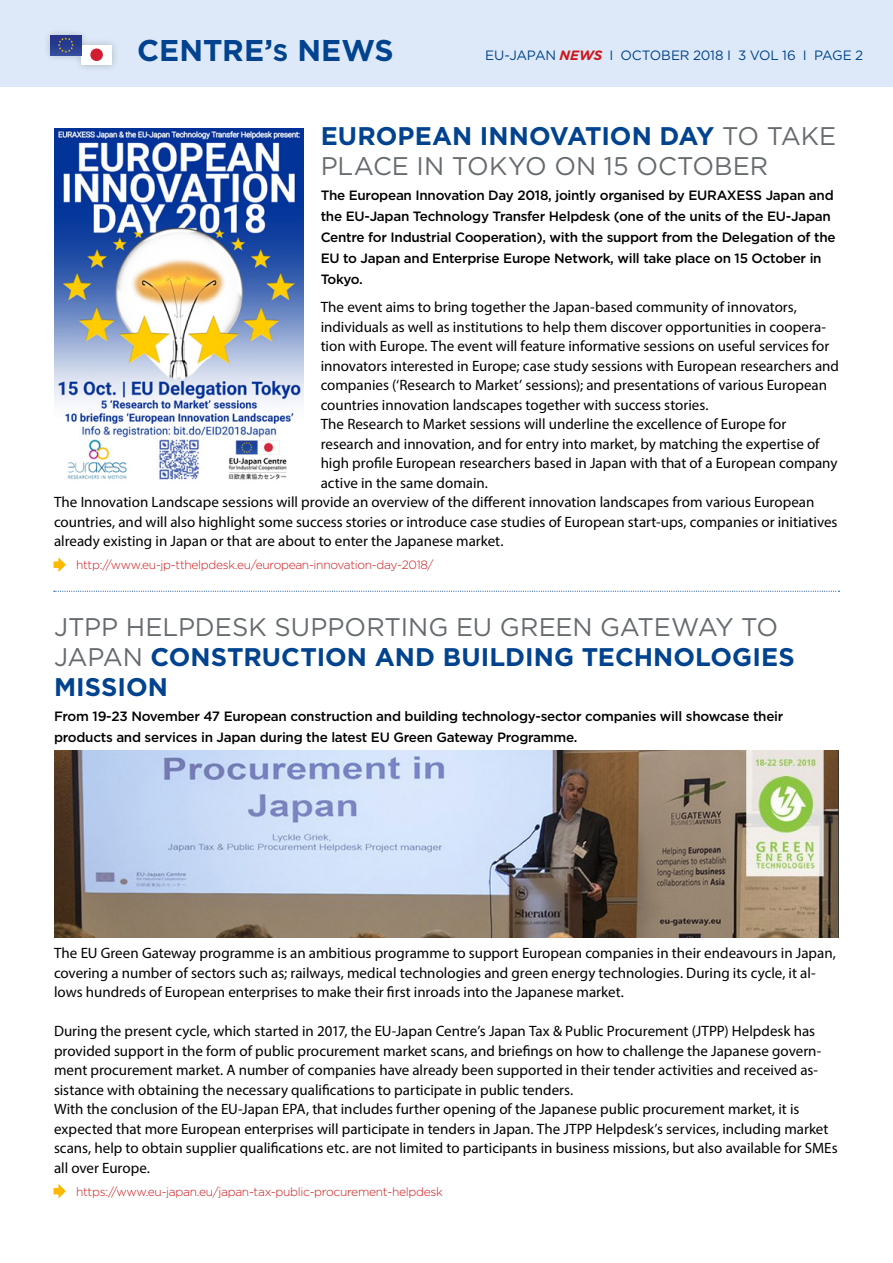
<style>
.page{position:relative;width:893px;height:1263px;background:#fff}
.page>*{position:absolute;margin:0;border:0;box-sizing:border-box;transform-origin:0 0}
.t1{font:700 30px "Gotham";color:#01438f}
.t2{font:25.5px/30px "Gotham";letter-spacing:-.005em;color:#666b6e}
.t3{font:15px/19.5px "Myriad Pro";color:#000}
.t4{font:500 13.5px/21px "Gotham";letter-spacing:-.02em;color:#000}
.t5{font:13.5px "Gotham";letter-spacing:-.015em;color:#01438f}
.t6{font:300 12px "Gotham";letter-spacing:-.025em;color:#cd171a}
.s1{font-size:24px}
.s2{font-weight:700;font-style:italic;color:#cd171a}
.s3{font-weight:700;color:#01438f}
</style>
<div class="page">
<div style="left:0;top:0;width:893px;height:86px;background:#dde9f8"></div>
<div style="left:43px;top:27px;width:77px;height:45px;background:#000;opacity:.21"></div>
<div style="left:81px;top:45px;width:31px;height:20px;background:#fff"></div>
<div style="left:90px;top:49px;width:13px;height:12px;background:#d21e33;border-radius:50%"></div>
<div style="left:51px;top:35px;width:30px;height:20px;background:linear-gradient(to bottom,#212f85,#2f4a9a)"></div>
<svg style="left:58px;top:37px;width:16px;height:16px"></svg>
<img style="left:54px;top:751px;width:785px;height:187px">
<img style="left:55px;top:128px;width:249px;height:352px">
<svg style="left:54px;top:591px;width:785px;height:1px"></svg>
<svg style="left:53px;top:557px;width:13px;height:15px"></svg>
<svg style="left:53px;top:1184px;width:13px;height:15px"></svg>
<h1 class="t1" style="left:137px;top:30px;width:258px">CENTRE’<span class="s1">S</span> NEWS</h1>
<p class="t5" style="left:485px;top:46px;width:379px">EU-JAPAN <span class="s2">NEWS</span> I OCTOBER 2018 I 3 VOL 16 I PAGE 2</p>
<h2 class="t2" style="left:321px;top:120px;width:517px"><span class="s3">EUROPEAN INNOVATION DAY</span> TO TAKE<br>PLACE IN TOKYO ON 15 OCTOBER</h2>
<p class="t4" style="left:321px;top:185px;width:517px">The European Innovation Day 2018, jointly organised by EURAXESS Japan and the EU-Japan Technology Transfer Helpdesk (one of the units of the EU-Japan Centre for Industrial Cooperation), with the support from the Delegation of the EU to Japan and Enterprise Europe Network, will take place on 15 October in Tokyo.</p>
<p class="t3" style="left:321px;top:297px;width:478px">The event aims to bring together the Japan-based community of innovators,</p>
<p class="t3" style="left:321px;top:317px;width:507px">individuals as well as institutions to help them discover opportunities in coopera-</p>
<p class="t3" style="left:321px;top:336px;width:510px">tion with Europe. The event will feature informative sessions on useful services for</p>
<p class="t3" style="left:321px;top:356px;width:520px">innovators interested in Europe; case study sessions with European researchers and</p>
<p class="t3" style="left:321px;top:375px;width:508px">companies (‘Research to Market’ sessions); and presentations of various European</p>
<p class="t3" style="left:321px;top:395px;width:389px">countries innovation landscapes together with success stories.</p>
<p class="t3" style="left:321px;top:414px;width:467px">The Research to Market sessions will underline the excellence of Europe for</p>
<p class="t3" style="left:321px;top:434px;width:500px">research and innovation, and for entry into market, by matching the expertise of</p>
<p class="t3" style="left:321px;top:453px;width:518px">high profile European researchers based in Japan with that of a European company</p>
<p class="t3" style="left:321px;top:473px;width:169px">active in the same domain.</p>
<p class="t3" style="left:54px;top:492px;width:762px">The Innovation Landscape sessions will provide an overview of the different innovation landscapes from various European</p>
<p class="t3" style="left:54px;top:512px;width:785px">countries, and will also highlight some success stories or introduce case studies of European start-ups, companies or initiatives</p>
<p class="t3" style="left:54px;top:531px;width:451px">already existing in Japan or that are about to enter the Japanese market.</p>
<p class="t6" style="left:76px;top:557px;width:359px">http://www.eu-jp-tthelpdesk.eu/european-innovation-day-2018/</p>
<h2 class="t2" style="left:54px;top:611px;width:742px">JTPP HELPDESK SUPPORTING EU GREEN GATEWAY TO<br>JAPAN <span class="s3">CONSTRUCTION AND BUILDING TECHNOLOGIES<br>MISSION</span></h2>
<p class="t4" style="left:54px;top:705px;width:731px">From 19-23 November 47 European construction and building technology-sector companies will showcase their products and services in Japan during the latest EU Green Gateway Programme.</p>
<p class="t3" style="left:54px;top:943px;width:783px">The EU Green Gateway programme is an ambitious programme to support European companies in their endeavours in Japan, covering a number of sectors such as; railways, medical technologies and green energy technologies. During its cycle, it al&shy;lows hundreds of European enterprises to make their first inroads into the Japanese market.</p>
<p class="t3" style="left:54px;top:1021px;width:785px">During the present cycle, which started in 2017, the EU-Japan Centre’s Japan Tax &amp; Public Procurement (JTPP) Helpdesk has provided support in the form of public procurement market scans, and briefings on how to challenge the Japanese govern&shy;ment procurement market. A number of companies have already been supported in their tender activities and received as&shy;sistance with obtaining the necessary qualifications to participate in public tenders.<br>With the conclusion of the EU-Japan EPA, that includes further opening of the Japanese public procurement market, it is expected that more European enterprises will participate in tenders in Japan. The JTPP Helpdesk’s services, including market scans, help to obtain supplier qualifications etc. are not limited to participants in business missions, but also available for SMEs all over Europe.</p>
<p class="t6" style="left:76px;top:1184px;width:368px">https://www.eu-japan.eu/japan-tax-public-procurement-helpdesk</p>
</div>
